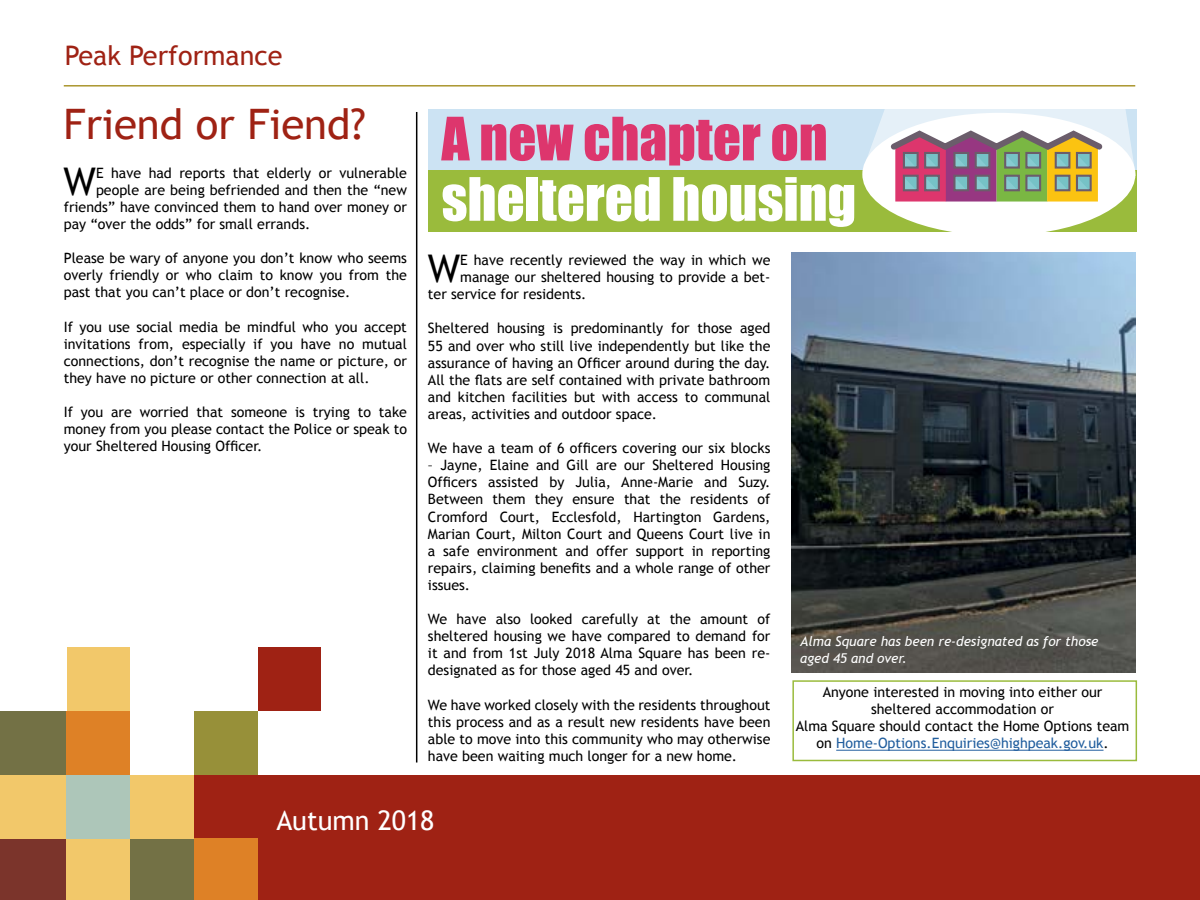
<style>
.page{position:relative;width:1200px;height:900px;background:#fff}
.page>*{position:absolute;margin:0;border:0;box-sizing:border-box;transform-origin:0 0}
.t1{font:55.2px "Impact";color:#fff}
.t2{font:55.2px "Impact";color:#dd366d}
.t3{font:42px "Trebuchet MS";color:#9f2214}
.t4{font:38.1px "Trebuchet MS";color:#000}
.t5{font:27px "Trebuchet MS";color:#9f2214}
.t6{font:27px "Trebuchet MS";color:#fff}
.t7{font:14.25px/17.1px "Trebuchet MS";color:#000;text-align:justify}
.t8{font:italic 13.5px/16.2px "Trebuchet MS";color:#fff}
.s1{color:#215e9e}
</style>
<div class="page">
<div style="left:64px;top:775px;width:1136px;height:125px;background:#9f2214"></div>
<hr style="left:64px;top:85px;width:1071px;height:2px;background:#aa962e">
<div style="left:0;top:839px;width:66px;height:61px;background:#7b342b"></div>
<div style="left:130px;top:839px;width:64px;height:61px;background:#737145"></div>
<div style="left:66px;top:839px;width:64px;height:61px;background:#f2c86a"></div>
<div style="left:194px;top:839px;width:64px;height:61px;background:#de8126"></div>
<div style="left:0;top:775px;width:66px;height:64px;background:#f2c86a"></div>
<div style="left:130px;top:775px;width:64px;height:64px;background:#f2c86a"></div>
<div style="left:66px;top:775px;width:64px;height:64px;background:#adc6b9"></div>
<div style="left:428px;top:109px;width:708px;height:82px;background:#cce3f3"></div>
<div style="left:428px;top:170px;width:708px;height:62px;background:#9abb3c"></div>
<svg style="left:862px;top:109px;width:274px;height:123px;background:#cac5b4"></svg>
<img style="left:792px;top:252px;width:343px;height:421px">
<div style="left:792px;top:680px;width:345px;height:81px;border:2px solid #9abb3c"></div>
<hr style="left:836px;top:750px;width:268px;height:1px;background:#215e9e">
<hr style="left:416px;top:112px;width:1px;height:651px;background:#000">
<div style="left:0;top:711px;width:66px;height:64px;background:#737145"></div>
<div style="left:66px;top:711px;width:64px;height:64px;background:#de8126"></div>
<div style="left:194px;top:711px;width:64px;height:64px;background:#979039"></div>
<div style="left:258px;top:647px;width:63px;height:64px;background:#9f2214"></div>
<div style="left:66px;top:647px;width:64px;height:64px;background:#f2c86a"></div>
<h3 class="t5" style="left:65px;top:39px;width:219px">Peak Performance</h3>
<h2 class="t3" style="left:64px;top:99px;width:304px">Friend or Fiend?</h2>
<h1 class="t2" style="left:441px;top:96px;width:388px">A new chapter on</h1>
<h1 class="t1" style="left:441px;top:156px;width:416px">sheltered housing</h1>
<h3 class="t4" style="left:428px;top:246px;width:34px">W</h3>
<p class="t7" style="left:460px;top:252px;width:312px">E have recently reviewed the way in which we</p>
<h3 class="t4" style="left:64px;top:159px;width:34px">W</h3>
<p class="t7" style="left:96px;top:164px;width:312px">E have had reports that elderly or vulnerable</p>
<p class="t7" style="left:96px;top:181px;width:312px">people are being befriended and then the “new</p>
<p class="t7" style="left:64px;top:199px;width:345px">friends” have convinced them to hand over money or</p>
<p class="t7" style="left:64px;top:216px;width:248px">pay “over the odds” for small errands.</p>
<p class="t7" style="left:64px;top:250px;width:345px">Please be wary of anyone you don’t know who seems overly friendly or who claim to know you from the past that you can’t place or don’t recognise.</p>
<p class="t7" style="left:64px;top:318px;width:345px">If you use social media be mindful who you accept invitations from, especially if you have no mutual connections, don’t recognise the name or picture, or they have no picture or other connection at all.</p>
<p class="t7" style="left:64px;top:404px;width:345px">If you are worried that someone is trying to take money from you please contact the Police or speak to your Sheltered Housing Officer.</p>
<p class="t7" style="left:460px;top:269px;width:312px">manage our sheltered housing to provide a bet-</p>
<p class="t7" style="left:428px;top:286px;width:160px">ter service for residents.</p>
<p class="t7" style="left:428px;top:320px;width:344px">Sheltered housing is predominantly for those aged 55 and over who still live independently but like the assurance of having an Officer around during the day.<br>All the flats are self contained with private bathroom and kitchen facilities but with access to communal areas, activities and outdoor space.</p>
<p class="t7" style="left:428px;top:440px;width:344px">We have a team of 6 officers covering our six blocks</p>
<p class="t7" style="left:428px;top:457px;width:344px">– Jayne, Elaine and Gill are our Sheltered Housing Officers assisted by Julia, Anne-Marie and Suzy.<br>Between them they ensure that the residents of Cromford Court, Ecclesfold, Hartington Gardens, Marian Court, Milton Court and Queens Court live in a safe environment and offer support in reporting repairs, claiming benefits and a whole range of other issues.</p>
<p class="t7" style="left:428px;top:611px;width:344px">We have also looked carefully at the amount of sheltered housing we have compared to demand for it and from 1st July 2018 Alma Square has been re&shy;designated as for those aged 45 and over.</p>
<p class="t7" style="left:428px;top:696px;width:344px">We have worked closely with the residents throughout this process and as a result new residents have been able to move into this community who may otherwise have been waiting much longer for a new home.</p>
<p class="t8" style="left:800px;top:634px;width:300px">Alma Square has been re-designated as for those aged 45 and over.</p>
<p class="t7" style="left:796px;top:684px;width:335px;text-align:center">Anyone interested in moving into either our sheltered accommodation or<br>Alma Square should contact the Home Options team on <span class="s1">Home-Options.Enquiries@highpeak.gov.uk</span>.</p>
<h3 class="t6" style="left:276px;top:805px;width:159px">Autumn 2018</h3>
</div>
